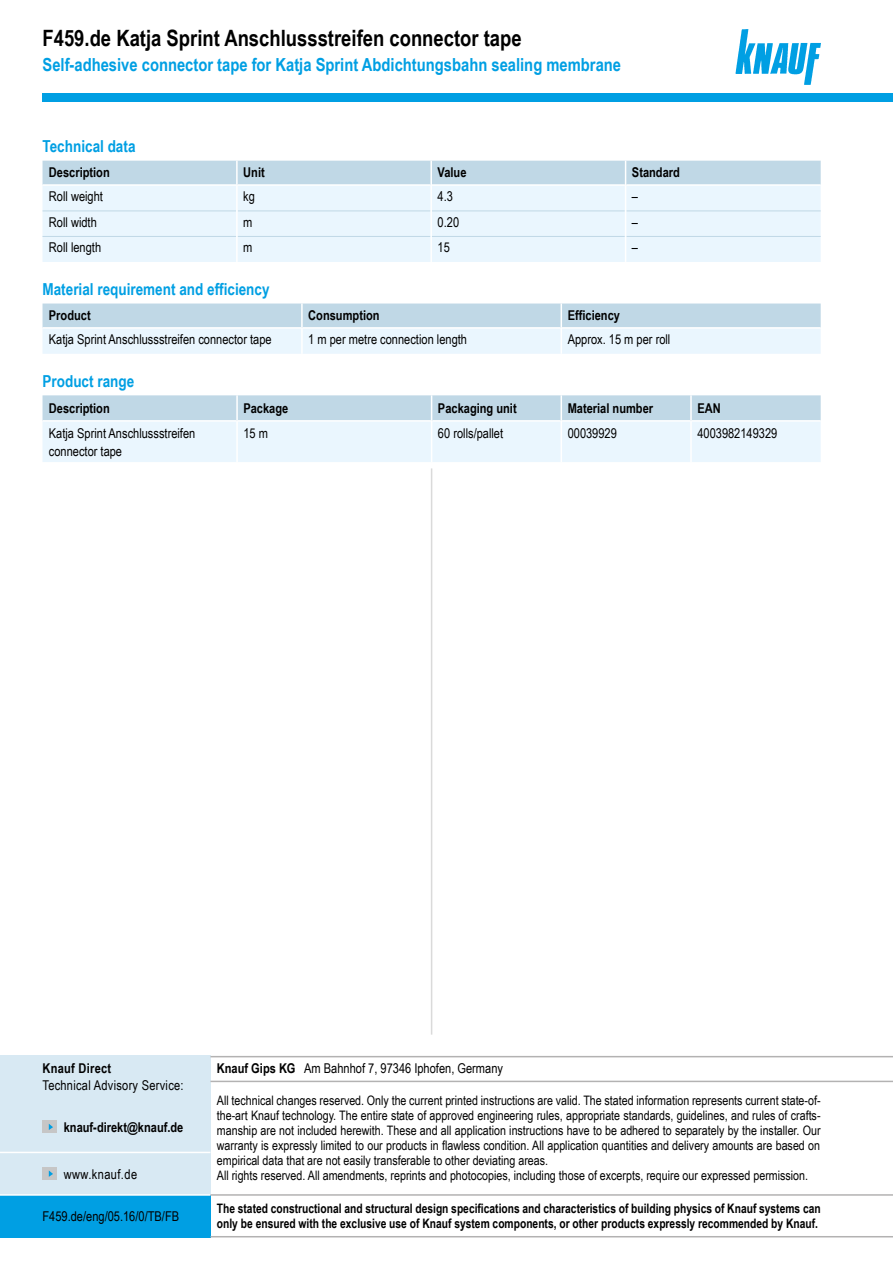
<style>
.page{position:relative;width:893px;height:1263px;background:#fff}
.page>*{position:absolute;margin:0;border:0;box-sizing:border-box;transform-origin:0 0}
.Ue1_Kap_li-S_TB{font:700 22.5px "Arial Narrow";color:#000}
.Ue2_Kap_li-S_TB{font:700 18px "Arial Narrow";color:#009fe3}
.Ue3_Beschreibung_11{font:700 16.5px "Arial Narrow";color:#009fe3}
.Tab_Text_TB{font:13.5px/18px "Arial Narrow";color:#000}
.Tab_Kopf_TB{font:700 13.5px "Arial Narrow";color:#000}
.Tab_Text_TB-2{font:13.5px "Arial Narrow";letter-spacing:.02em;color:#000}
.Impressum_Drucknorm{font:13.5px "Arial Narrow";color:#000}
.Tab_Text_TB-3{font:13.5px "Arial Narrow";letter-spacing:.03em;color:#000}
.Tab_Kopf_TB-2{font:700 13.5px "Arial Narrow";letter-spacing:.02em;color:#000}
.t1{font:13.05px/15px "Arial Narrow";color:#000}
.t2{font:700 13.05px/15px "Arial Narrow";color:#000;scale:.96 1}
.s1{font-weight:700}
</style>
<div class="page">
<img style="left:735px;top:30px;width:86px;height:54px">
<div style="left:0;top:1195px;width:210px;height:42px;background:#009fe3"></div>
<div style="left:0;top:1056px;width:210px;height:139px;background:#d8e9f3"></div>
<div style="left:43px;top:1167px;width:14px;height:13px;background:#c6c6c6"></div>
<svg style="left:49px;top:1170px;width:4px;height:7px"></svg>
<div style="left:43px;top:1120px;width:14px;height:13px;background:#c6c6c6"></div>
<svg style="left:49px;top:1124px;width:4px;height:6px"></svg>
<hr style="left:0;top:1194px;width:210px;height:2px;background:#fff">
<hr style="left:0;top:1152px;width:210px;height:1px;background:#fff">
<hr style="left:210px;top:1194px;width:683px;height:2px;background:#b3b2b2">
<hr style="left:210px;top:1236px;width:683px;height:1px;background:#b3b2b2">
<hr style="left:210px;top:1056px;width:683px;height:1px;background:#b3b2b2">
<hr style="left:210px;top:1081px;width:683px;height:1px;background:#b3b2b2">
<svg style="left:43px;top:303px;width:778px;height:51px;background:#d6e7f2"></svg>
<hr style="left:43px;top:327px;width:258px;height:2px;background:#fff">
<hr style="left:303px;top:327px;width:258px;height:2px;background:#fff">
<hr style="left:562px;top:327px;width:259px;height:2px;background:#fff">
<svg style="left:43px;top:395px;width:778px;height:67px;background:#dbebf5"></svg>
<hr style="left:690px;top:395px;width:2px;height:26px;background:#fff">
<hr style="left:236px;top:421px;width:2px;height:41px;background:#fff">
<hr style="left:431px;top:421px;width:1px;height:41px;background:#fff">
<hr style="left:561px;top:421px;width:1px;height:41px;background:#fff">
<hr style="left:690px;top:421px;width:2px;height:41px;background:#fff">
<svg style="left:43px;top:161px;width:778px;height:101px;background:#dfeef8"></svg>
<div style="left:43px;top:94px;width:850px;height:8px;background:#009fe3"></div>
<hr style="left:431px;top:468px;width:1px;height:567px;background:#dadada">
<p class="Ue1_Kap_li-S_TB" style="left:43px;top:21px;width:481px">F459.de Katja Sprint Anschlussstreifen connector tape</p>
<p class="Ue2_Kap_li-S_TB" style="left:43px;top:51px;width:580px">Self-adhesive connector tape for Katja Sprint Abdichtungsbahn sealing membrane</p>
<p class="Ue3_Beschreibung_11" style="left:43px;top:134px;width:95px">Technical data</p>
<p class="Tab_Kopf_TB" style="left:49px;top:162px;width:62px">Description</p>
<p class="Tab_Kopf_TB" style="left:243px;top:162px;width:23px">Unit</p>
<p class="Tab_Kopf_TB" style="left:438px;top:162px;width:30px">Value</p>
<p class="Tab_Kopf_TB" style="left:632px;top:162px;width:49px">Standard</p>
<p class="Tab_Text_TB" style="left:49px;top:187px;width:56px">Roll weight</p>
<p class="Tab_Text_TB" style="left:243px;top:187px;width:13px">kg</p>
<p class="Tab_Text_TB" style="left:438px;top:187px;width:17px">4.3</p>
<p class="Tab_Text_TB" style="left:632px;top:187px;width:8px">–</p>
<p class="Tab_Text_TB" style="left:49px;top:213px;width:49px">Roll width</p>
<p class="Tab_Text_TB" style="left:243px;top:213px;width:11px">m</p>
<p class="Tab_Text_TB" style="left:438px;top:213px;width:23px">0.20</p>
<p class="Tab_Text_TB" style="left:632px;top:213px;width:8px">–</p>
<p class="Tab_Text_TB" style="left:49px;top:238px;width:54px">Roll length</p>
<p class="Tab_Text_TB" style="left:243px;top:238px;width:11px">m</p>
<p class="Tab_Text_TB" style="left:438px;top:238px;width:14px">15</p>
<p class="Tab_Text_TB" style="left:632px;top:238px;width:8px">–</p>
<p class="Ue3_Beschreibung_11" style="left:43px;top:277px;width:229px">Material requirement and efficiency</p>
<p class="Tab_Kopf_TB" style="left:49px;top:305px;width:43px">Product</p>
<p class="Tab_Kopf_TB" style="left:308px;top:305px;width:73px">Consumption</p>
<p class="Tab_Kopf_TB" style="left:568px;top:305px;width:54px">Efficiency</p>
<p class="Tab_Text_TB" style="left:49px;top:330px;width:224px">Katja Sprint Anschlussstreifen connector tape</p>
<p class="Tab_Text_TB" style="left:308px;top:330px;width:160px">1 m per metre connection length</p>
<p class="Tab_Text_TB" style="left:568px;top:330px;width:104px">Approx. 15 m per roll</p>
<p class="Ue3_Beschreibung_11" style="left:43px;top:369px;width:93px">Product range</p>
<p class="Tab_Kopf_TB" style="left:49px;top:398px;width:62px">Description</p>
<p class="Tab_Kopf_TB" style="left:243px;top:398px;width:46px">Package</p>
<p class="Tab_Kopf_TB" style="left:438px;top:398px;width:80px">Packaging unit</p>
<p class="Tab_Kopf_TB" style="left:568px;top:398px;width:87px">Material number</p>
<p class="Tab_Kopf_TB" style="left:697px;top:398px;width:25px">EAN</p>
<p class="Tab_Text_TB" style="left:49px;top:423px;width:148px">Katja Sprint Anschlussstreifen connector tape</p>
<p class="Tab_Text_TB" style="left:243px;top:423px;width:26px">15 m</p>
<p class="Tab_Text_TB" style="left:438px;top:423px;width:67px">60 rolls/pallet</p>
<p class="Tab_Text_TB" style="left:568px;top:423px;width:51px">00039929</p>
<p class="Tab_Text_TB" style="left:697px;top:423px;width:82px">4003982149329</p>
<p class="Tab_Kopf_TB-2" style="left:43px;top:1058px;width:70px">Knauf Direct</p>
<p class="Tab_Text_TB" style="left:217px;top:1059px;width:288px"><span class="s1">Knauf Gips KG</span> Am Bahnhof 7, 97346 Iphofen, Germany</p>
<p class="Tab_Text_TB-2" style="left:43px;top:1075px;width:143px">Technical Advisory Service:</p>
<p class="Tab_Kopf_TB" style="left:64px;top:1117px;width:121px">knauf-direkt@knauf.de</p>
<p class="Tab_Text_TB-3" style="left:64px;top:1164px;width:75px">www.knauf.de</p>
<p class="Impressum_Drucknorm" style="left:43px;top:1206px;width:138px">F459.de/eng/05.16/0/TB/FB</p>
<p class="t1" style="left:217px;top:1092px;width:605px">All technical changes reserved. Only the current printed instructions are valid. The stated information represents current state-of&shy;the-art Knauf technology. The entire state of approved engineering rules, appropriate standards, guidelines, and rules of crafts&shy;manship are not included herewith. These and all application instructions have to be adhered to separately by the installer. Our warranty is expressly limited to our products in flawless condition. All application quantities and delivery amounts are based on empirical data that are not easily transferable to other deviating areas.<br>All rights reserved. All amendments, reprints and photocopies, including those of excerpts, require our expressed permission.</p>
<p class="t2" style="left:217px;top:1200px;width:630px">The stated constructional and structural design specifications and characteristics of building physics of Knauf systems can only be ensured with the exclusive use of Knauf system components, or other products expressly recommended by Knauf.</p>
</div>
